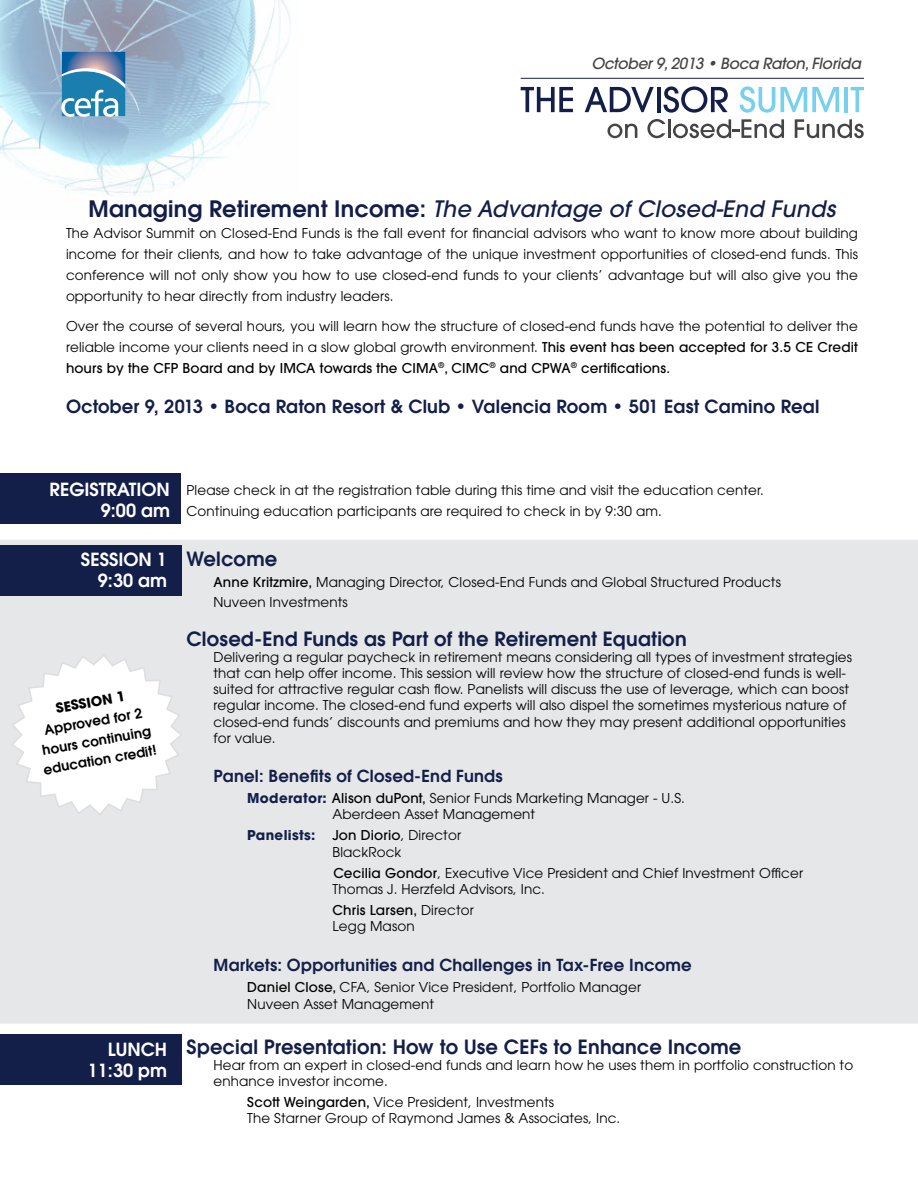
<style>
.page{position:relative;width:918px;height:1188px;background:#fff}
.page>*{position:absolute;margin:0;border:0;box-sizing:border-box;transform-origin:0 0}
.t1{font:italic 500 22.5px "ITC Avant Garde Pro";letter-spacing:.01em;color:#141f49}
.t2{font:600 19.5px "ITC Avant Garde Pro";letter-spacing:.01em;color:#141f49}
.t3{font:600 18px "ITC Avant Garde Pro";letter-spacing:.01em;color:#141f49}
.t4{font:600 18px/21.6px "ITC Avant Garde Pro";color:#fff;text-align:right}
.t5{font:600 16.5px "ITC Avant Garde Pro";letter-spacing:.015em;color:#141f49}
.t6{font:italic 500 15.3px "ITC Avant Garde Pro";letter-spacing:-.02em;color:#444}
.t7{font:13.5px/16.2px "ITC Avant Garde Pro";letter-spacing:.01em;color:#000}
.t8{font:13.5px/21px "ITC Avant Garde Pro";letter-spacing:.01em;color:#020101;text-align:justify}
.t9{font:600 13.5px/19.5px "ITC Avant Garde Pro";color:#020101;text-align:center}
.t10{font:700 13.5px "ITC Avant Garde Pro";color:#020101}
.s1{font-weight:600;font-style:normal}
.s2{font-weight:500}
.s3{font-weight:700;color:#141f49}
</style>
<div class="page">
<div style="left:0;top:1034px;width:182px;height:51px;background:#141f49"></div>
<div style="left:0;top:540px;width:918px;height:484px;background:#e6e7e8"></div>
<div style="left:0;top:545px;width:181px;height:51px;background:#141f49"></div>
<div style="left:0;top:473px;width:181px;height:51px;background:#141f49"></div>
<svg style="left:10px;top:653px;width:174px;height:164px"></svg>
<svg style="left:0;top:0;width:291px;height:196px"></svg>
<hr style="left:521px;top:78px;width:343px;height:1px;background:#18204e">
<svg style="left:521px;top:87px;width:52px;height:25px"></svg>
<svg style="left:585px;top:87px;width:69px;height:25px"></svg>
<hr style="left:657px;top:87px;width:3px;height:25px;background:#141f49">
<svg style="left:663px;top:86px;width:65px;height:27px"></svg>
<svg style="left:740px;top:86px;width:35px;height:27px"></svg>
<svg style="left:781px;top:87px;width:58px;height:25px"></svg>
<hr style="left:844px;top:87px;width:4px;height:25px;background:#77d0ed">
<svg style="left:851px;top:87px;width:13px;height:25px"></svg>
<svg style="left:607px;top:124px;width:30px;height:14px"></svg>
<svg style="left:647px;top:119px;width:137px;height:19px"></svg>
<svg style="left:795px;top:119px;width:69px;height:19px"></svg>
<svg style="left:49px;top:52px;width:91px;height:65px;background:#6c9ebf"></svg>
<p class="t6" style="left:592px;top:54px;width:271px">October 9, 2013 • Boca Raton, Florida</p>
<h1 class="t1" style="left:89px;top:195px;width:748px"><span class="s1">Managing Retirement Income:</span> The Advantage of Closed-End Funds</h1>
<p class="t8" style="left:66px;top:222px;width:794px">The Advisor Summit on Closed-End Funds is the fall event for financial advisors who want to know more about building income for their clients, and how to take advantage of the unique investment opportunities of closed-end funds. This conference will not only show you how to use closed-end funds to your clients’ advantage but will also give you the opportunity to hear directly from industry leaders.</p>
<p class="t8" style="left:66px;top:315px;width:794px">Over the course of several hours, you will learn how the structure of closed-end funds have the potential to deliver the reliable income your clients need in a slow global growth environment. <span class="s2">This event has been accepted for 3.5 CE Credit hours by the CFP Board and by IMCA towards the CIMA</span><sup>®</sup><span class="s2">, CIMC</span><sup>®</sup> <span class="s2">and CPWA</span><sup>®</sup> <span class="s2">certifications.</span></p>
<h3 class="t3" style="left:66px;top:395px;width:755px">October 9, 2013 • Boca Raton Resort &amp; Club • Valencia Room • 501 East Camino Real</h3>
<h3 class="t4" style="left:50px;top:478px;width:122px">REGISTRATION<br>9:00 am</h3>
<p class="t7" style="left:187px;top:479px;width:579px;line-height:21px">Please check in at the registration table during this time and visit the education center.<br>Continuing education participants are required to check in by 9:30 am.</p>
<h3 class="t4" style="left:81px;top:548px;width:88px">SESSION 1<br>9:30 am</h3>
<h2 class="t2" style="left:187px;top:546px;width:92px">Welcome</h2>
<p class="t7" style="left:214px;top:572px;width:569px;line-height:19.5px"><span class="s2">Anne Kritzmire,</span> Managing Director, Closed-End Funds and Global Structured Products<br>Nuveen Investments</p>
<h2 class="t2" style="left:187px;top:626px;width:502px">Closed-End Funds as Part of the Retirement Equation</h2>
<p class="t7" style="left:214px;top:649px;width:640px">Delivering a regular paycheck in retirement means considering all types of investment strategies that can help offer income. This session will review how the structure of closed-end funds is well&shy;suited for attractive regular cash flow. Panelists will discuss the use of leverage, which can boost regular income. The closed-end fund experts will also dispel the sometimes mysterious nature of closed-end funds’ discounts and premiums and how they may present additional opportunities for value.</p>
<p class="t5" style="left:214px;top:765px;width:291px">Panel: Benefits of Closed-End Funds</p>
<p class="t7" style="left:333px;top:790px;width:354px;text-indent:-85px"><span class="s3">Moderator:</span> <span class="s2">Alison duPont,</span> Senior Funds Marketing Manager - U.S.<br>Aberdeen Asset Management</p>
<p class="t7" style="left:333px;top:827px;width:130px;text-indent:-85px"><span class="s3">Panelists:</span> <span class="s2">Jon Diorio</span>, Director<br>BlackRock</p>
<p class="t7" style="left:333px;top:864px;width:472px"><span class="s2">Cecilia Gondor</span>, Executive Vice President and Chief Investment Officer<br>Thomas J. Herzfeld Advisors, Inc.</p>
<p class="t7" style="left:333px;top:902px;width:143px"><span class="s2">Chris Larsen,</span> Director<br>Legg Mason</p>
<p class="t5" style="left:214px;top:955px;width:480px">Markets: Opportunities and Challenges in Tax-Free Income</p>
<p class="t7" style="left:247px;top:979px;width:395px"><span class="s2">Daniel Close,</span> CFA, Senior Vice President, Portfolio Manager<br>Nuveen Asset Management</p>
<p class="t10" style="left:55px;top:699px;width:72px;rotate:-10deg">SESSION 1</p>
<p class="t9" style="left:35px;top:721px;width:116px;rotate:-10deg">Approved for 2 hours continuing education credit!</p>
<h3 class="t4" style="left:88px;top:1038px;width:81px">LUNCH<br>11:30 pm</h3>
<h2 class="t2" style="left:187px;top:1034px;width:556px">Special Presentation: How to Use CEFs to Enhance Income</h2>
<p class="t7" style="left:214px;top:1056px;width:641px">Hear from an expert in closed-end funds and learn how he uses them in portfolio construction to enhance investor income.</p>
<p class="t7" style="left:247px;top:1094px;width:375px"><span class="s2">Scott Weingarden,</span> Vice President, Investments<br>The Starner Group of Raymond James &amp; Associates, Inc.</p>
</div>
